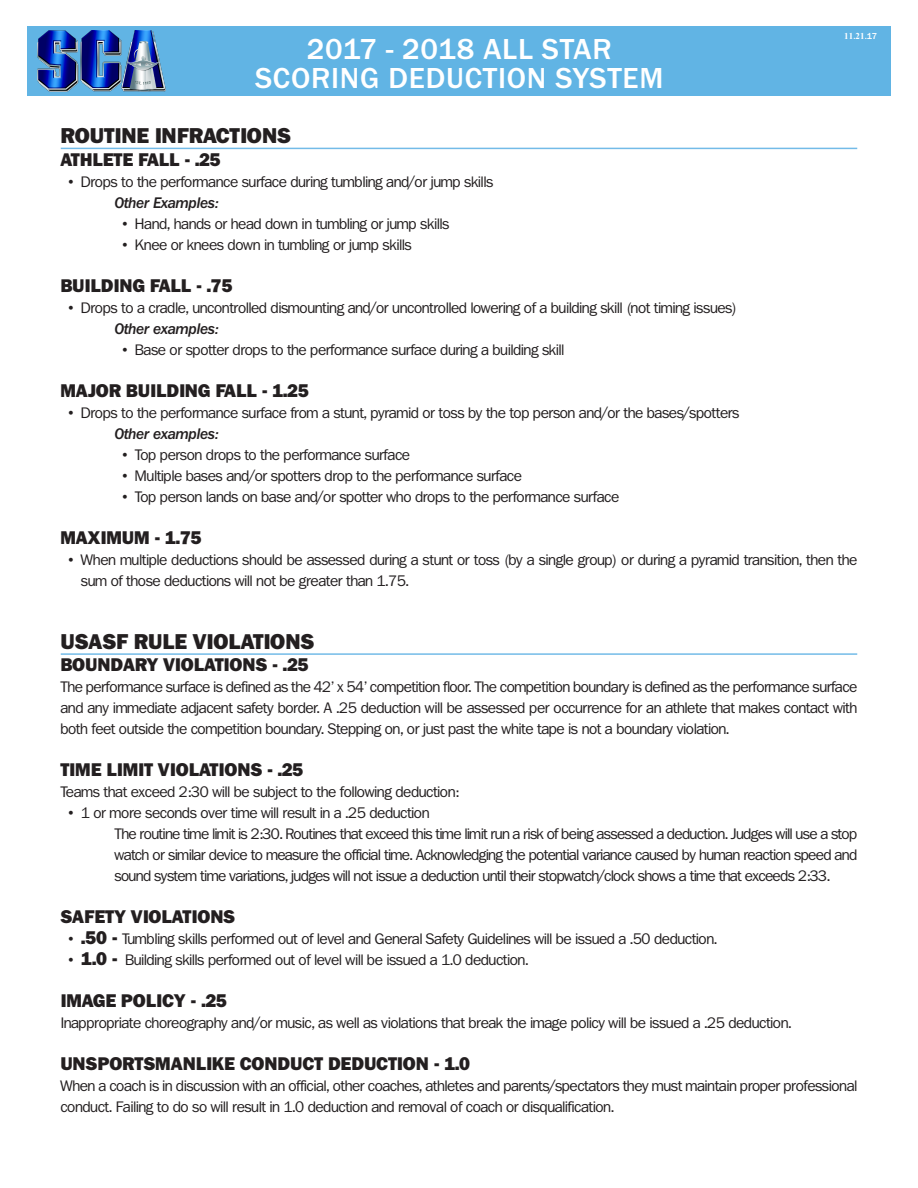
<style>
.page{position:relative;width:918px;height:1188px;background:#fff}
.page>*{position:absolute;margin:0;border:0;box-sizing:border-box;transform-origin:0 0}
.t1{font:500 30px/28.8px "Franklin Gothic";letter-spacing:.025em;color:#fff;text-align:center}
.t2{font:800 21px "Franklin Gothic New";color:#231f20}
.t3{font:800 18px "Franklin Gothic New";color:#231f20}
.t4{font:15px/21px "Franklin Gothic New";color:#231f20}
.t5{font:italic 500 15px "Franklin Gothic New";color:#231f20}
.t6{font:700 9px "Times New Roman";color:#fff}
.s1{font-family:"Franklin Gothic";font-weight:500}
.s2{font-weight:800;font-size:18px}
</style>
<div class="page">
<hr style="left:61px;top:148px;width:796px;height:1px;background:#73bbe8">
<hr style="left:61px;top:653px;width:796px;height:2px;background:#73bbe8">
<div style="left:27px;top:26px;width:864px;height:70px;background:#61b4e4"></div>
<img style="left:37px;top:31px;width:128px;height:60px">
<h1 class="t1" style="left:255px;top:34px;width:410px">2017 - 2018 ALL STAR<br>SCORING DEDUCTION SYSTEM</h1>
<p class="t6" style="left:844px;top:31px;width:34px">11<span class="s1">.</span>21<span class="s1">.17</span></p>
<h2 class="t2" style="left:61px;top:124px;width:232px">ROUTINE INFRACTIONS</h2>
<p class="t3" style="left:61px;top:149px;width:162px">ATHLETE FALL - .25</p>
<p class="t4" style="left:69px;top:171px;width:426px">• Drops to the performance surface during tumbling and/or jump skills</p>
<p class="t5" style="left:115px;top:194px;width:105px">Other Examples:</p>
<p class="t4" style="left:123px;top:213px;width:328px">• Hand, hands or head down in tumbling or jump skills</p>
<p class="t4" style="left:123px;top:234px;width:291px">• Knee or knees down in tumbling or jump skills</p>
<p class="t3" style="left:61px;top:275px;width:174px">BUILDING FALL - .75</p>
<p class="t4" style="left:69px;top:297px;width:670px">• Drops to a cradle, uncontrolled dismounting and/or uncontrolled lowering of a building skill (not timing issues)</p>
<p class="t5" style="left:115px;top:320px;width:105px">Other examples:</p>
<p class="t4" style="left:123px;top:339px;width:443px">• Base or spotter drops to the performance surface during a building skill</p>
<p class="t3" style="left:61px;top:380px;width:250px">MAJOR BUILDING FALL - 1.25</p>
<p class="t4" style="left:69px;top:402px;width:672px">• Drops to the performance surface from a stunt, pyramid or toss by the top person and/or the bases/spotters</p>
<p class="t5" style="left:115px;top:425px;width:105px">Other examples:</p>
<p class="t4" style="left:123px;top:444px;width:289px">• Top person drops to the performance surface</p>
<p class="t4" style="left:123px;top:465px;width:401px">• Multiple bases and/or spotters drop to the performance surface</p>
<p class="t4" style="left:123px;top:486px;width:498px">• Top person lands on base and/or spotter who drops to the performance surface</p>
<p class="t3" style="left:61px;top:527px;width:143px">MAXIMUM - 1.75</p>
<p class="t4" style="left:81px;top:549px;width:778px;text-indent:-13px">• When multiple deductions should be assessed during a stunt or toss (by a single group) or during a pyramid transition, then the sum of those deductions will not be greater than 1.75.</p>
<h2 class="t2" style="left:61px;top:629px;width:256px">USASF RULE VIOLATIONS</h2>
<p class="t3" style="left:61px;top:655px;width:250px">BOUNDARY VIOLATIONS - .25</p>
<p class="t4" style="left:61px;top:677px;width:798px;text-align:justify">The performance surface is defined as the 42’ x 54’ competition floor. The competition boundary is defined as the performance surface and any immediate adjacent safety border. A .25 deduction will be assessed per occurrence for an athlete that makes contact with both feet outside the competition boundary. Stepping on, or just past the white tape is not a boundary violation.</p>
<p class="t3" style="left:61px;top:760px;width:244px">TIME LIMIT VIOLATIONS - .25</p>
<p class="t4" style="left:61px;top:782px;width:400px">Teams that exceed 2:30 will be subject to the following deduction:</p>
<p class="t4" style="left:115px;top:803px;width:744px;text-indent:-46px">• 1 or more seconds over time will result in a .25 deduction<br>The routine time limit is 2:30. Routines that exceed this time limit run a risk of being assessed a deduction. Judges will use a stop watch or similar device to measure the official time. Acknowledging the potential variance caused by human reaction speed and sound system time variations, judges will not issue a deduction until their stopwatch/clock shows a time that exceeds 2:33.</p>
<p class="t3" style="left:61px;top:907px;width:176px">SAFETY VIOLATIONS</p>
<p class="t4" style="left:69px;top:929px;width:650px">• <span class="s2">.50 -</span> Tumbling skills performed out of level and General Safety Guidelines will be issued a .50 deduction.</p>
<p class="t4" style="left:69px;top:950px;width:461px">• <span class="s2">1.0 -</span> Building skills performed out of level will be issued a 1.0 deduction.</p>
<p class="t3" style="left:61px;top:991px;width:168px">IMAGE POLICY - .25</p>
<p class="t4" style="left:61px;top:1013px;width:732px">Inappropriate choreography and/or music, as well as violations that break the image policy will be issued a .25 deduction.</p>
<p class="t3" style="left:61px;top:1054px;width:411px">UNSPORTSMANLIKE CONDUCT DEDUCTION - 1.0</p>
<p class="t4" style="left:61px;top:1076px;width:798px">When a coach is in discussion with an official, other coaches, athletes and parents/spectators they must maintain proper professional conduct. Failing to do so will result in 1.0 deduction and removal of coach or disqualification.</p>
</div>
